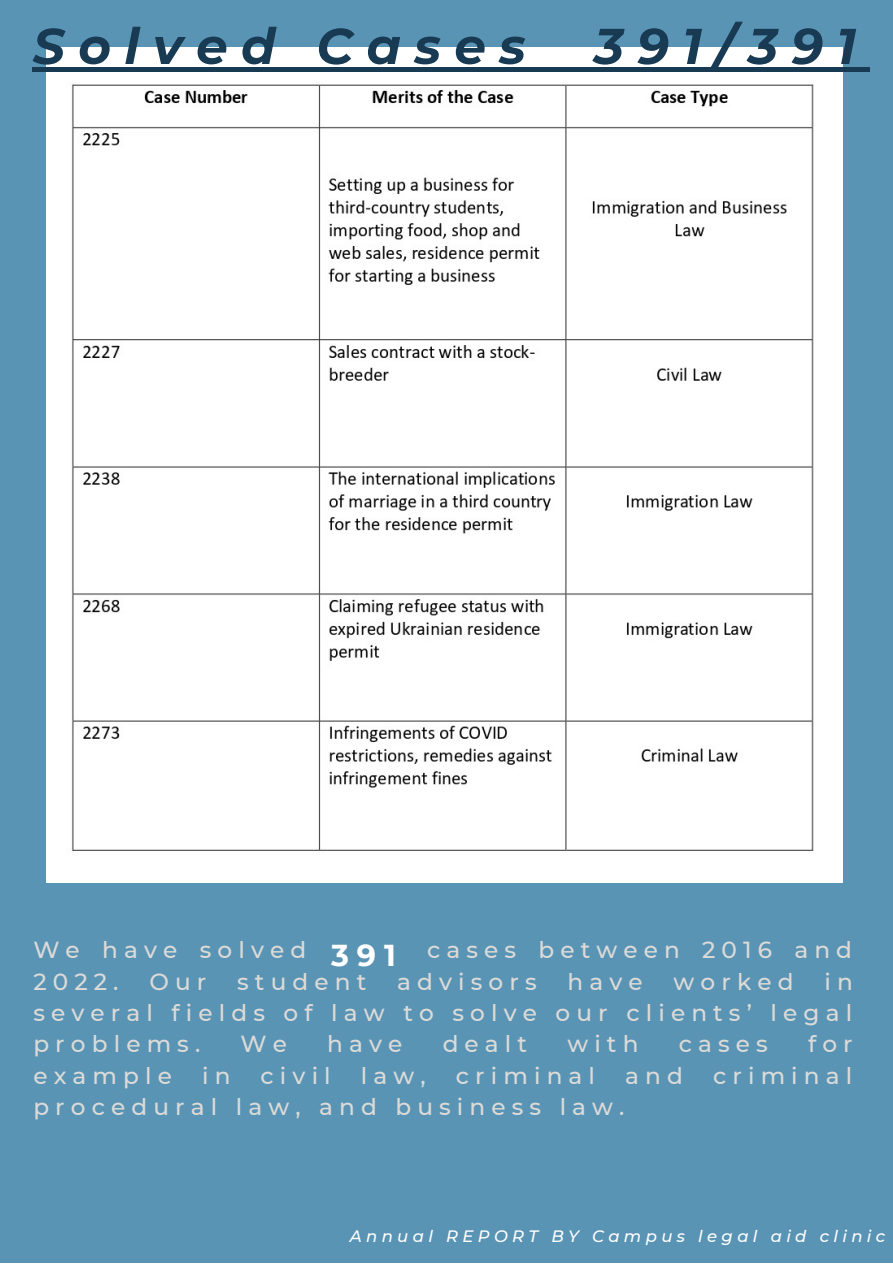
<style>
.page{position:relative;width:893px;height:1264px;background:#fff}
.page>*{position:absolute;margin:0;border:0;box-sizing:border-box;transform-origin:0 0}
.t1{font:italic 700 50.25px "Montserrat";letter-spacing:.265em;color:#183a53}
.t2{font:700 30.15px "Montserrat";color:#fff}
.t3{font:500 23.25px/31.5px "Montserrat";letter-spacing:.265em;color:#dcdbd8;text-align:justify}
.t4{font:italic 500 16.5px "Montserrat";letter-spacing:.265em;color:#fff}
</style>
<div class="page">
<div style="left:0;top:0;width:892px;height:1262px;background:#5a94b5"></div>
<img style="left:47px;top:47px;width:794px;height:835px">
<div style="left:33px;top:67px;width:506px;height:5px;background:#183a53"></div>
<div style="left:539px;top:67px;width:55px;height:5px;background:#183a53"></div>
<div style="left:594px;top:67px;width:275px;height:5px;background:#183a53"></div>
<h1 class="t1" style="left:33px;top:15px;width:494px">Solved Cases</h1>
<h1 class="t1" style="left:594px;top:15px;width:263px">391/391</h1>
<p class="t3" style="left:33px;top:933px;width:274px">We have solved</p>
<p class="t3" style="left:427px;top:933px;width:426px">cases between 2016 and</p>
<p class="t3" style="left:33px;top:965px;width:87px">2022.</p>
<p class="t3" style="left:149px;top:965px;width:58px">Our</p>
<p class="t3" style="left:237px;top:965px;width:131px">student</p>
<p class="t3" style="left:397px;top:965px;width:141px">advisors</p>
<p class="t3" style="left:567px;top:965px;width:77px">have</p>
<p class="t3" style="left:673px;top:965px;width:121px">worked</p>
<p class="t2" style="left:331px;top:937px;width:66px">391</p>
<p class="t3" style="left:33px;top:965px;width:821px;text-indent:791px">i n several fields of law to solve our clients’ legal problems.</p>
<p class="t3" style="left:240px;top:1028px;width:48px">W e</p>
<p class="t3" style="left:327px;top:1028px;width:77px">have</p>
<p class="t3" style="left:442px;top:1028px;width:86px">dealt</p>
<p class="t3" style="left:567px;top:1028px;width:73px">with</p>
<p class="t3" style="left:678px;top:1028px;width:91px">cases</p>
<p class="t3" style="left:808px;top:1028px;width:46px">for</p>
<p class="t3" style="left:33px;top:1059px;width:140px">example</p>
<p class="t3" style="left:202px;top:1059px;width:30px">i n</p>
<p class="t3" style="left:260px;top:1059px;width:72px">civil</p>
<p class="t3" style="left:361px;top:1059px;width:66px">law,</p>
<p class="t3" style="left:456px;top:1059px;width:141px">criminal</p>
<p class="t3" style="left:625px;top:1059px;width:59px">and</p>
<p class="t3" style="left:713px;top:1059px;width:141px">criminal</p>
<p class="t3" style="left:33px;top:1091px;width:592px">procedural law, and business law.</p>
<p class="t4" style="left:349px;top:1225px;width:537px">Annual REPORT BY Campus legal aid clinic</p>
</div>
